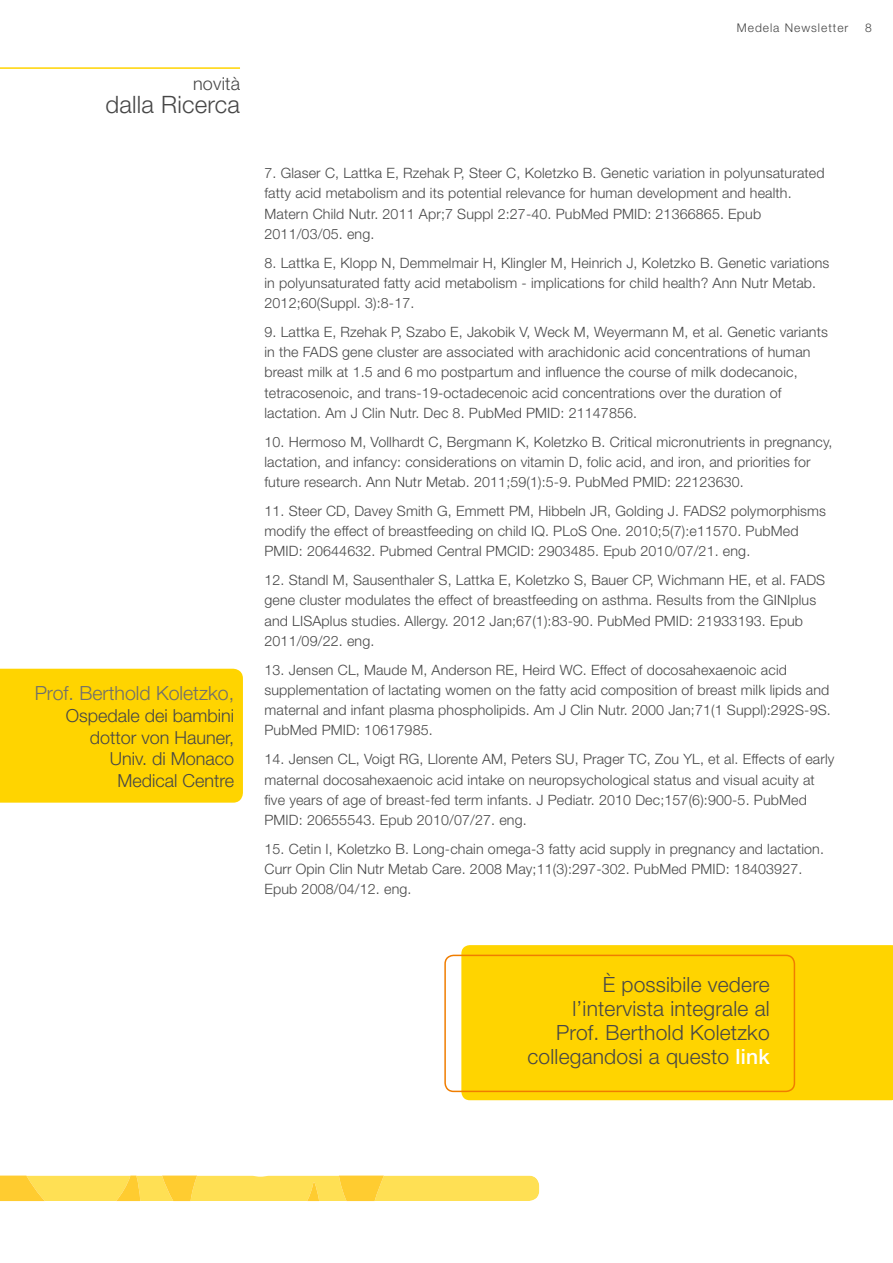
<style>
.page{position:relative;width:893px;height:1263px;background:#fff}
.page>*{position:absolute;margin:0;border:0;box-sizing:border-box;transform-origin:0 0}
.t1{font:300 24px "Helvetica Neue LT Std";letter-spacing:.01em;color:#474747}
.t2{font:300 21px/24px "Helvetica Neue LT Std";letter-spacing:.01em;color:#474747;text-align:right}
.t3{font:300 19.5px "Helvetica Neue LT Std";color:#6e6e6e}
.t4{font:300 18px/21.6px "Helvetica Neue LT Std";color:#474747;text-align:right}
.t5{font:300 14.25px/20.2px "Helvetica Neue LT Std";letter-spacing:.01em;color:#474747}
.t6{font:300 12px "Helvetica Neue LT Std";letter-spacing:.08em;color:#474747}
.s1{font-weight:500;color:#fff}
</style>
<div class="page">
<hr style="left:0;top:67px;width:240px;height:2px;background:#ffd400">
<svg style="left:0;top:1175px;width:539px;height:26px;background:#ffdc52"></svg>
<div style="left:461px;top:945px;width:432px;height:155px;background:#ffd400"></div>
<div style="left:444px;top:955px;width:351px;height:137px;border:2px solid #f07d00;border-radius:9px"></div>
<div style="left:0;top:669px;width:243px;height:134px;background:#ffd400"></div>
<p class="t4" style="left:193px;top:73px;width:48px">novità</p>
<h1 class="t1" style="left:106px;top:90px;width:136px">dalla Ricerca</h1>
<h3 class="t3" style="left:35px;top:682px;width:201px">Prof. Berthold Koletzko,</h3>
<p class="t4" style="left:66px;top:704px;width:170px">Ospedale dei bambini dottor von Hauner,<br>Univ. di Monaco<br>Medical Centre</p>
<p class="t6" style="left:737px;top:21px;width:113px">Medela Newsletter</p>
<p class="t6" style="left:865px;top:21px;width:8px">8</p>
<p class="t5" style="left:264px;top:163px;width:562px">7. Glaser C, Lattka E, Rzehak P, Steer C, Koletzko B. Genetic variation in polyunsaturated fatty acid metabolism and its potential relevance for human development and health.<br>Matern Child Nutr. 2011 Apr;7 Suppl 2:27-40. PubMed PMID: 21366865. Epub 2011/03/05. eng.</p>
<p class="t5" style="left:264px;top:252px;width:566px">8. Lattka E, Klopp N, Demmelmair H, Klingler M, Heinrich J, Koletzko B. Genetic variations in polyunsaturated fatty acid metabolism - implications for child health? Ann Nutr Metab.<br>2012;60(Suppl. 3):8-17.</p>
<p class="t5" style="left:264px;top:321px;width:565px">9. Lattka E, Rzehak P, Szabo E, Jakobik V, Weck M, Weyermann M, et al. Genetic variants in the FADS gene cluster are associated with arachidonic acid concentrations of human breast milk at 1.5 and 6 mo postpartum and influence the course of milk dodecanoic, tetracosenoic, and trans-19-octadecenoic acid concentrations over the duration of lactation. Am J Clin Nutr. Dec 8. PubMed PMID: 21147856.</p>
<p class="t5" style="left:264px;top:431px;width:569px">10. Hermoso M, Vollhardt C, Bergmann K, Koletzko B. Critical micronutrients in pregnancy, lactation, and infancy: considerations on vitamin D, folic acid, and iron, and priorities for future research. Ann Nutr Metab. 2011;59(1):5-9. PubMed PMID: 22123630.</p>
<p class="t5" style="left:264px;top:500px;width:563px">11. Steer CD, Davey Smith G, Emmett PM, Hibbeln JR, Golding J. FADS2 polymorphisms modify the effect of breastfeeding on child IQ. PLoS One. 2010;5(7):e11570. PubMed<br>PMID: 20644632. Pubmed Central PMCID: 2903485. Epub 2010/07/21. eng.</p>
<p class="t5" style="left:264px;top:570px;width:562px">12. Standl M, Sausenthaler S, Lattka E, Koletzko S, Bauer CP, Wichmann HE, et al. FADS gene cluster modulates the effect of breastfeeding on asthma. Results from the GINIplus and LISAplus studies. Allergy. 2012 Jan;67(1):83-90. PubMed PMID: 21933193. Epub 2011/09/22. eng.</p>
<p class="t5" style="left:264px;top:659px;width:568px">13. Jensen CL, Maude M, Anderson RE, Heird WC. Effect of docosahexaenoic acid supplementation of lactating women on the fatty acid composition of breast milk lipids and maternal and infant plasma phospholipids. Am J Clin Nutr. 2000 Jan;71(1 Suppl):292S-9S.<br>PubMed PMID: 10617985.</p>
<p class="t5" style="left:264px;top:749px;width:571px">14. Jensen CL, Voigt RG, Llorente AM, Peters SU, Prager TC, Zou YL, et al. Effects of early maternal docosahexaenoic acid intake on neuropsychological status and visual acuity at five years of age of breast-fed term infants. J Pediatr. 2010 Dec;157(6):900-5. PubMed PMID: 20655543. Epub 2010/07/27. eng.</p>
<p class="t5" style="left:264px;top:838px;width:561px">15. Cetin I, Koletzko B. Long-chain omega-3 fatty acid supply in pregnancy and lactation.<br>Curr Opin Clin Nutr Metab Care. 2008 May;11(3):297-302. PubMed PMID: 18403927.<br>Epub 2008/04/12. eng.</p>
<h2 class="t2" style="left:527px;top:972px;width:244px">È possibile vedere l’intervista integrale al<br>Prof. Berthold Koletzko collegandosi a questo <span class="s1">link</span></h2>
</div>
